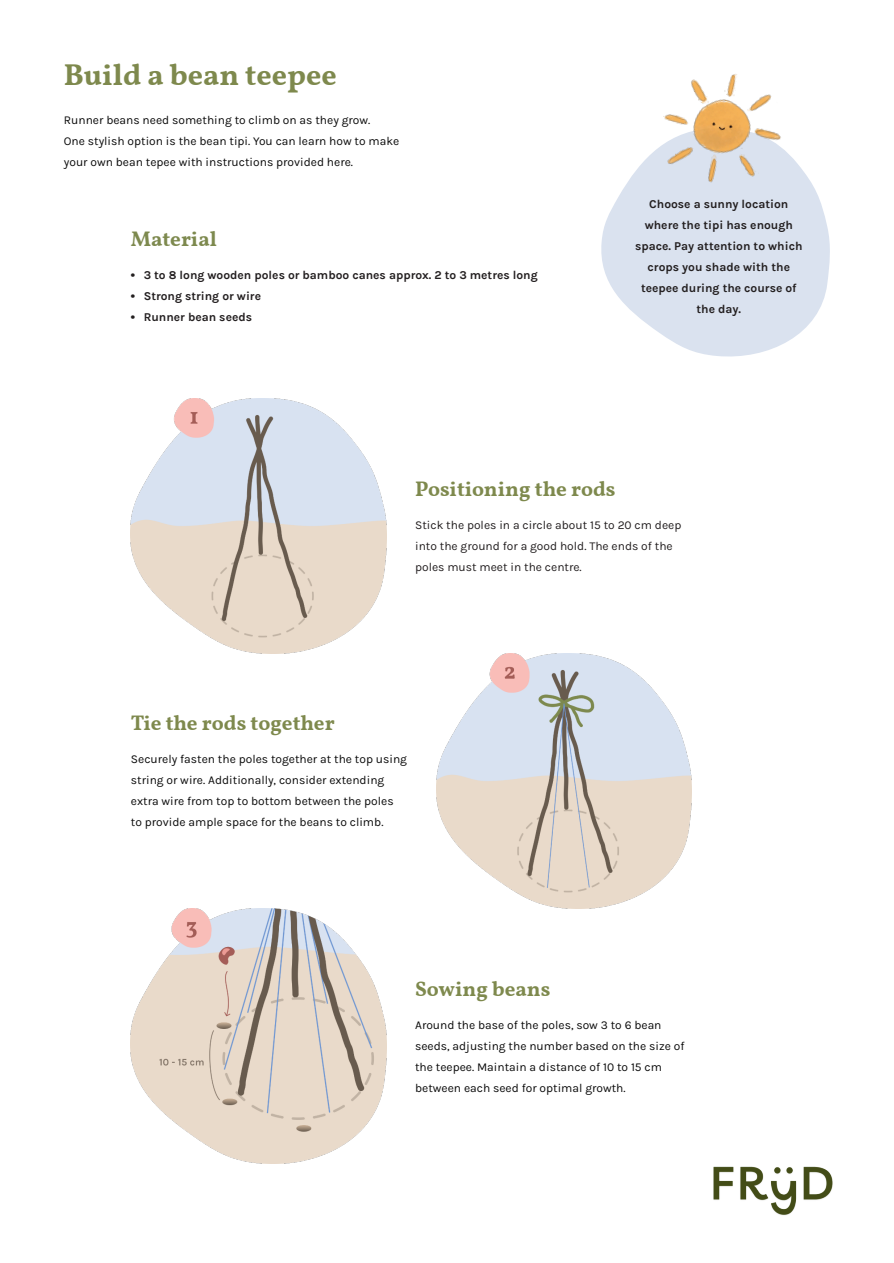
<style>
.page{position:relative;width:894px;height:1263px;background:#fff}
.page>*{position:absolute;margin:0;border:0;box-sizing:border-box;transform-origin:0 0}
.t1{font:700 30px "Vollkorn";color:#7e894d}
.t2{font:700 21px "Vollkorn";color:#7e894d}
.t3{font:700 21px "Vollkorn";color:#7d894e}
.t4{font:12px/21px "Karla";color:#0c0c0c}
.t5{font:700 12px/21px "Karla";color:#231f20;text-align:center}
.t6{font:12px/21px "Karla";color:#231f20}
</style>
<div class="page">
<img style="left:713px;top:1166px;width:120px;height:50px">
<svg style="left:601px;top:156px;width:229px;height:201px;fill:#dae2ef"></svg>
<img style="left:131px;top:398px;width:255px;height:255px">
<img style="left:436px;top:653px;width:255px;height:255px">
<img style="left:131px;top:908px;width:255px;height:255px">
<img style="left:649px;top:74px;width:146px;height:127px">
<h1 class="t1" style="left:64px;top:57px;width:274px">Build a bean teepee</h1>
<p class="t4" style="left:64px;top:110px;width:337px">Runner beans need something to climb on as they grow.<br>One stylish option is the bean tipi. You can learn how to make your own bean tepee with instructions provided here.</p>
<h2 class="t3" style="left:131px;top:226px;width:88px">Material</h2>
<p class="t5" style="left:131px;top:264px;width:408px">• 3 to 8 long wooden poles or bamboo canes approx. 2 to 3 metres long</p>
<p class="t5" style="left:131px;top:285px;width:131px">• Strong string or wire</p>
<p class="t5" style="left:131px;top:306px;width:123px">• Runner bean seeds</p>
<p class="t5" style="left:635px;top:194px;width:169px">Choose a sunny location where the tipi has enough space. Pay attention to which crops you shade with the teepee during the course of the day.</p>
<h2 class="t2" style="left:415px;top:476px;width:202px">Positioning the rods</h2>
<p class="t6" style="left:415px;top:514px;width:268px">Stick the poles in a circle about 15 to 20 cm deep into the ground for a good hold. The ends of the poles must meet in the centre.</p>
<h2 class="t2" style="left:131px;top:710px;width:205px">Tie the rods together</h2>
<p class="t4" style="left:131px;top:748px;width:277px">Securely fasten the poles together at the top using string or wire. Additionally, consider extending extra wire from top to bottom between the poles to provide ample space for the beans to climb.</p>
<h2 class="t2" style="left:415px;top:975px;width:137px">Sowing beans</h2>
<p class="t4" style="left:415px;top:1014px;width:271px">Around the base of the poles, sow 3 to 6 bean seeds, adjusting the number based on the size of the teepee. Maintain a distance of 10 to 15 cm between each seed for optimal growth.</p>
</div>
